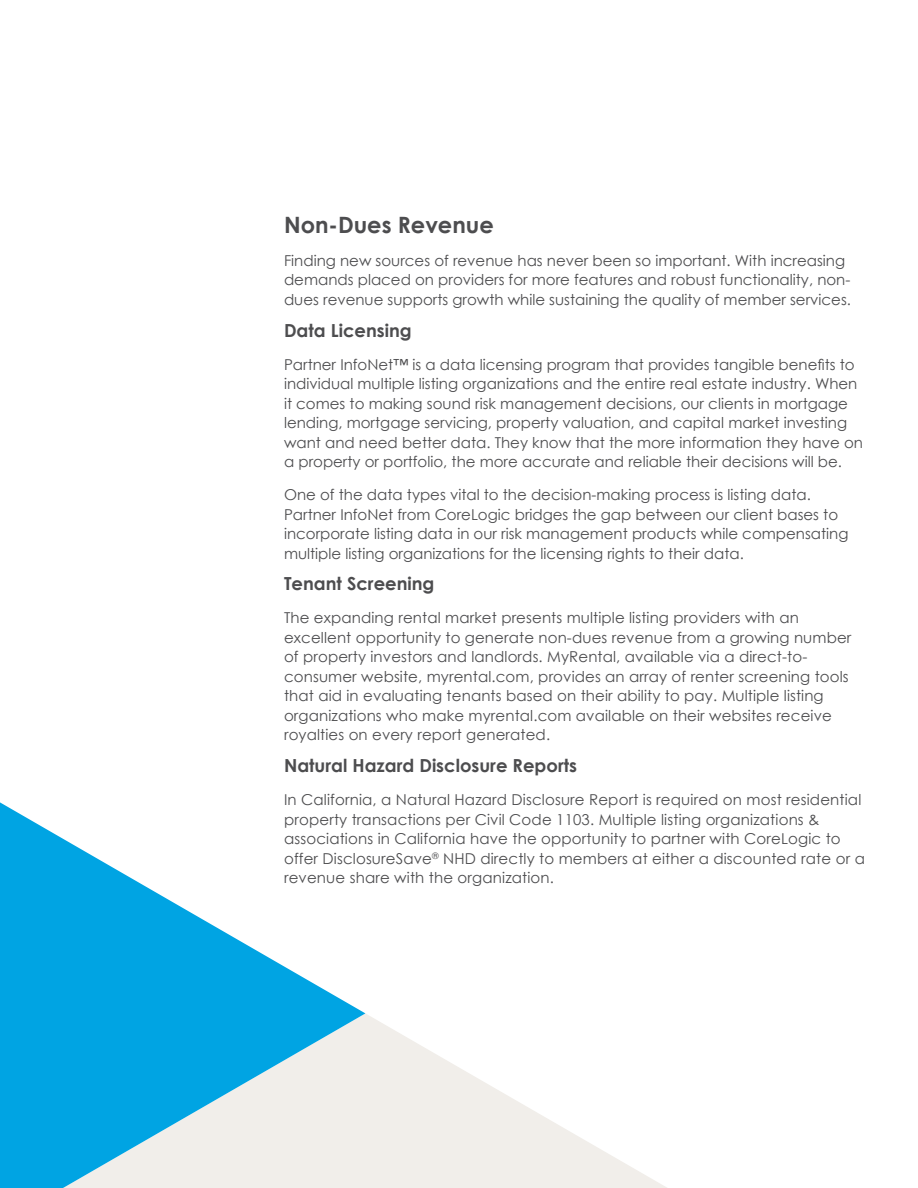
<style>
.page{position:relative;width:918px;height:1188px;background:#fff}
.page>*{position:absolute;margin:0;border:0;box-sizing:border-box;transform-origin:0 0}
.t1{font:700 22.5px "Century Gothic";color:#4d4d4f}
.t2{font:700 18px "Century Gothic";color:#4d4d4f}
.t3{font:15px/19.5px "Century Gothic";color:#4d4d4f}
</style>
<div class="page">
<svg style="left:365px;top:1013px;width:302px;height:175px;fill:#f4f2ef"></svg>
<svg style="left:0;top:802px;width:365px;height:386px;fill:#00a4e3"></svg>
<h1 class="t1" style="left:284px;top:208px;width:211px">Non-Dues Revenue</h1>
<p class="t3" style="left:284px;top:250px;width:568px">Finding new sources of revenue has never been so important. With increasing demands placed on providers for more features and robust functionality, non&shy;dues revenue supports growth while sustaining the quality of member services.</p>
<p class="t2" style="left:284px;top:316px;width:129px">Data Licensing</p>
<p class="t3" style="left:284px;top:354px;width:581px">Partner InfoNet™ is a data licensing program that provides tangible benefits to individual multiple listing organizations and the entire real estate industry. When it comes to making sound risk management decisions, our clients in mortgage lending, mortgage servicing, property valuation, and capital market investing want and need better data. They know that the more information they have on a property or portfolio, the more accurate and reliable their decisions will be.</p>
<p class="t3" style="left:284px;top:485px;width:566px">One of the data types vital to the decision-making process is listing data.<br>Partner InfoNet from CoreLogic bridges the gap between our client bases to incorporate listing data in our risk management products while compensating multiple listing organizations for the licensing rights to their data.</p>
<p class="t2" style="left:284px;top:570px;width:152px">Tenant Screening</p>
<p class="t3" style="left:284px;top:608px;width:569px">The expanding rental market presents multiple listing providers with an excellent opportunity to generate non-dues revenue from a growing number of property investors and landlords. MyRental, available via a direct-to&shy;consumer website, myrental.com, provides an array of renter screening tools that aid in evaluating tenants based on their ability to pay. Multiple listing organizations who make myrental.com available on their websites receive royalties on every report generated.</p>
<p class="t2" style="left:284px;top:752px;width:295px">Natural Hazard Disclosure Reports</p>
<p class="t3" style="left:284px;top:790px;width:582px">In California, a Natural Hazard Disclosure Report is required on most residential property transactions per Civil Code 1103. Multiple listing organizations &amp; associations in California have the opportunity to partner with CoreLogic to offer DisclosureSave<sup>®</sup> NHD directly to members at either a discounted rate or a revenue share with the organization.</p>
</div>
